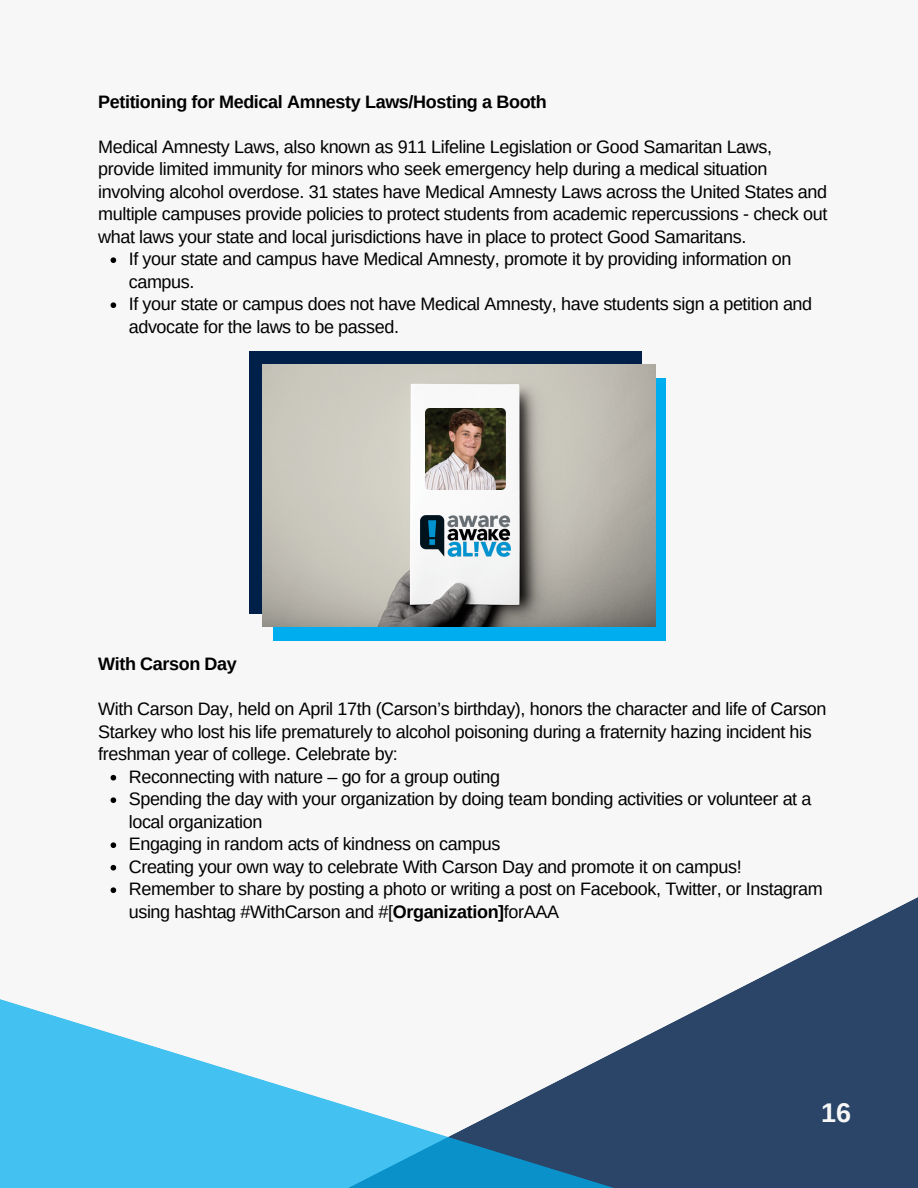
<style>
.page{position:relative;width:918px;height:1188px;background:#f7f7f7}
.page>*{position:absolute;margin:0;border:0;box-sizing:border-box;transform-origin:0 0}
.t1{font:700 27px "Arimo";color:#f7f7f7}
.t2{font:18px/22.5px "Arimo";letter-spacing:-.02em;color:#000}
.t3{font:700 18px "Arimo";letter-spacing:-.02em;color:#000}
.s1{font-weight:700}
</style>
<div class="page">
<svg style="left:779px;top:897px;width:139px;height:291px;background:#445b79"></svg>
<svg style="left:0;top:968px;width:788px;height:220px"></svg>
<svg style="left:111px;top:257px;width:5px;height:6px"></svg>
<svg style="left:111px;top:302px;width:5px;height:6px"></svg>
<svg style="left:111px;top:775px;width:5px;height:6px"></svg>
<svg style="left:111px;top:797px;width:5px;height:6px"></svg>
<svg style="left:111px;top:842px;width:5px;height:6px"></svg>
<svg style="left:111px;top:865px;width:5px;height:6px"></svg>
<svg style="left:111px;top:887px;width:5px;height:6px"></svg>
<div style="left:249px;top:351px;width:393px;height:262px;background:#002049"></div>
<div style="left:273px;top:378px;width:393px;height:262px;background:#00aeef"></div>
<img style="left:263px;top:364px;width:392px;height:263px">
<img style="left:421px;top:516px;width:90px;height:40px">
<img style="left:425px;top:409px;width:80px;height:81px">
<p class="t3" style="left:98px;top:91px;width:450px">Petitioning for Medical Amnesty Laws/Hosting a Booth</p>
<p class="t2" style="left:98px;top:135px;width:731px">Medical Amnesty Laws, also known as 911 Lifeline Legislation or Good Samaritan Laws, provide limited immunity for minors who seek emergency help during a medical situation involving alcohol overdose. 31 states have Medical Amnesty Laws across the United States and multiple campuses provide policies to protect students from academic repercussions - check out what laws your state and local jurisdictions have in place to protect Good Samaritans.</p>
<p class="t2" style="left:129px;top:248px;width:685px">If your state and campus have Medical Amnesty, promote it by providing information on campus.<br>If your state or campus does not have Medical Amnesty, have students sign a petition and advocate for the laws to be passed.</p>
<p class="t3" style="left:98px;top:654px;width:140px">With Carson Day</p>
<p class="t2" style="left:98px;top:698px;width:730px">With Carson Day, held on April 17th (Carson’s birthday), honors the character and life of Carson<br>Starkey who lost his life prematurely to alcohol poisoning during a fraternity hazing incident his freshman year of college. Celebrate by:</p>
<p class="t2" style="left:129px;top:765px;width:696px">Reconnecting with nature – go for a group outing<br>Spending the day with your organization by doing team bonding activities or volunteer at a local organization<br>Engaging in random acts of kindness on campus<br>Creating your own way to celebrate With Carson Day and promote it on campus!<br>Remember to share by posting a photo or writing a post on Facebook, Twitter, or Instagram using hashtag #WithCarson and #[<span class="s1">Organization]</span>forAAA</p>
<h1 class="t1" style="left:821px;top:1097px;width:32px">16</h1>
</div>
